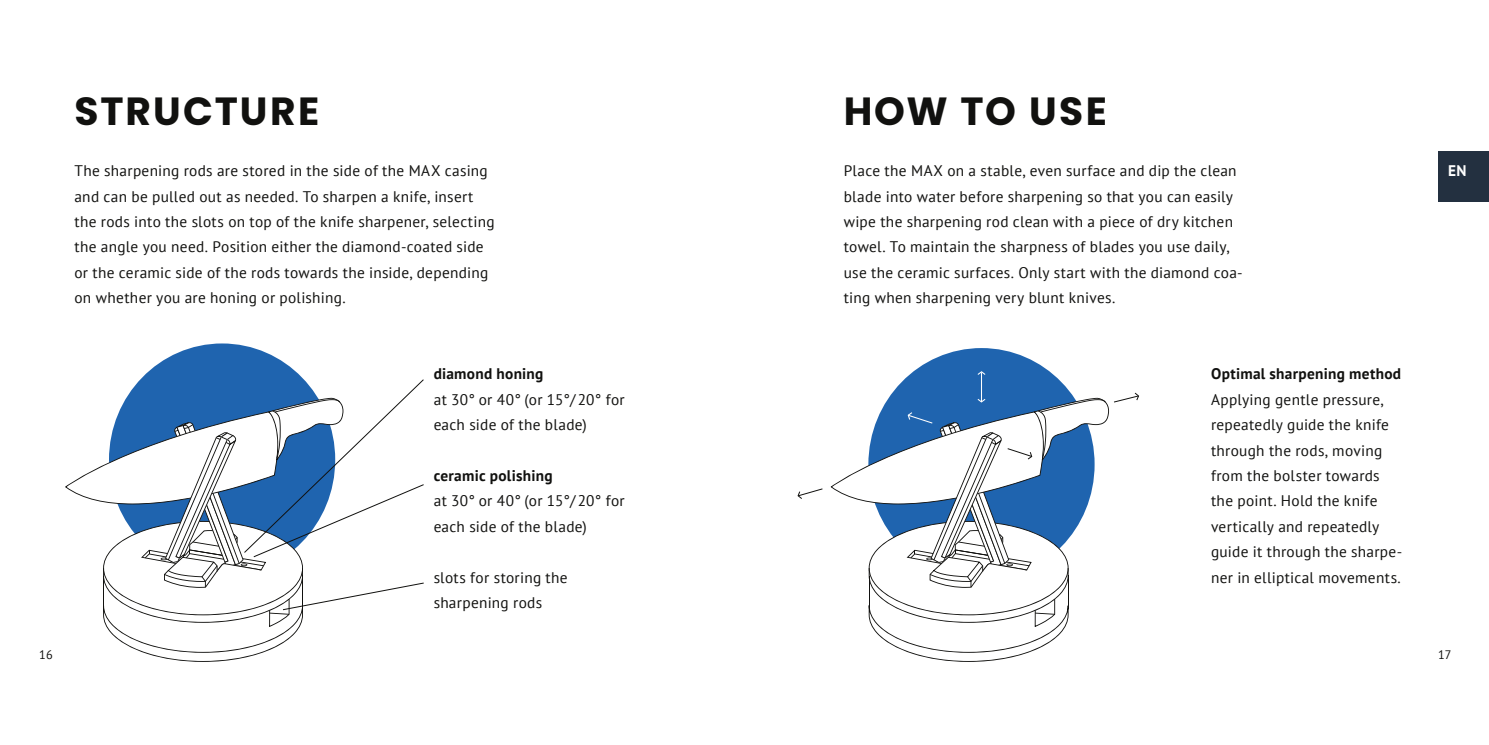
<style>
.page{position:relative;width:1489px;height:745px;background:#fff}
.page>*{position:absolute;margin:0;border:0;box-sizing:border-box;transform-origin:0 0}
.MAX_Medium___Poppins{font:700 39.2px "Poppins";letter-spacing:.05em;color:#11110f}
.Copy_Big___Sans_8_75{font:15.4px/25.4px "PT Sans";letter-spacing:.02em;color:#11110f}
.Copy_Big___Sans_8_75-2{font:700 15.4px "PT Sans";letter-spacing:.02em;color:#11110f}
.t1{font:700 15.4px "PT Sans";color:#fff}
.t2{font:12.25px "PT Sans";color:#11110f}
</style>
<div class="page">
<div style="left:1437px;top:151px;width:51px;height:50px;background:#233040"></div>
<div style="left:868px;top:348px;width:226px;height:232px;background:#1f64af;border-radius:50%"></div>
<div style="left:109px;top:343px;width:226px;height:232px;background:#1f64af;border-radius:50%"></div>
<svg style="left:797px;top:488px;width:26px;height:11px"></svg>
<svg style="left:830px;top:370px;width:309px;height:291px"></svg>
<svg style="left:65px;top:378px;width:359px;height:283px"></svg>
<p class="MAX_Medium___Poppins" style="left:74px;top:89px;width:246px">STRUCTURE</p>
<p class="MAX_Medium___Poppins" style="left:843px;top:89px;width:265px">HOW TO USE</p>
<p class="Copy_Big___Sans_8_75" style="left:74px;top:157px;width:421px">The sharpening rods are stored in the side of the MAX casing and can be pulled out as needed. To sharpen a knife, insert the rods into the slots on top of the knife sharpener, selecting the angle you need. Position either the diamond-coated side or the ceramic side of the rods towards the inside, depending on whether you are honing or polishing.</p>
<p class="Copy_Big___Sans_8_75" style="left:843px;top:157px;width:400px">Place the MAX on a stable, even surface and dip the clean blade into water before sharpening so that you can easily wipe the sharpening rod clean with a piece of dry kitchen towel. To maintain the sharpness of blades you use daily, use the ceramic surfaces. Only start with the diamond coa&shy;ting when sharpening very blunt knives.</p>
<p class="Copy_Big___Sans_8_75-2" style="left:433px;top:363px;width:111px">diamond honing</p>
<p class="Copy_Big___Sans_8_75" style="left:433px;top:386px;width:192px">at 30° or 40° (or 15°/ 20° for each side of the blade)</p>
<p class="Copy_Big___Sans_8_75-2" style="left:433px;top:465px;width:120px">ceramic polishing</p>
<p class="Copy_Big___Sans_8_75" style="left:433px;top:487px;width:192px">at 30° or 40° (or 15°/ 20° for each side of the blade)</p>
<p class="Copy_Big___Sans_8_75-2" style="left:1210px;top:363px;width:192px">Optimal sharpening method</p>
<p class="Copy_Big___Sans_8_75" style="left:1210px;top:386px;width:193px">Applying gentle pressure, repeatedly guide the knife through the rods, moving from the bolster towards the point. Hold the knife vertically and repeatedly guide it through the sharpe-</p>
<p class="Copy_Big___Sans_8_75" style="left:433px;top:563px;width:136px">slots for storing the</p>
<p class="Copy_Big___Sans_8_75" style="left:1210px;top:563px;width:191px">ner in elliptical movements.</p>
<p class="Copy_Big___Sans_8_75" style="left:433px;top:589px;width:110px">sharpening rods</p>
<p class="t1" style="left:1447px;top:160px;width:20px">EN</p>
<p class="t2" style="left:39px;top:646px;width:15px">16</p>
<p class="t2" style="left:1437px;top:646px;width:15px">17</p>
</div>
